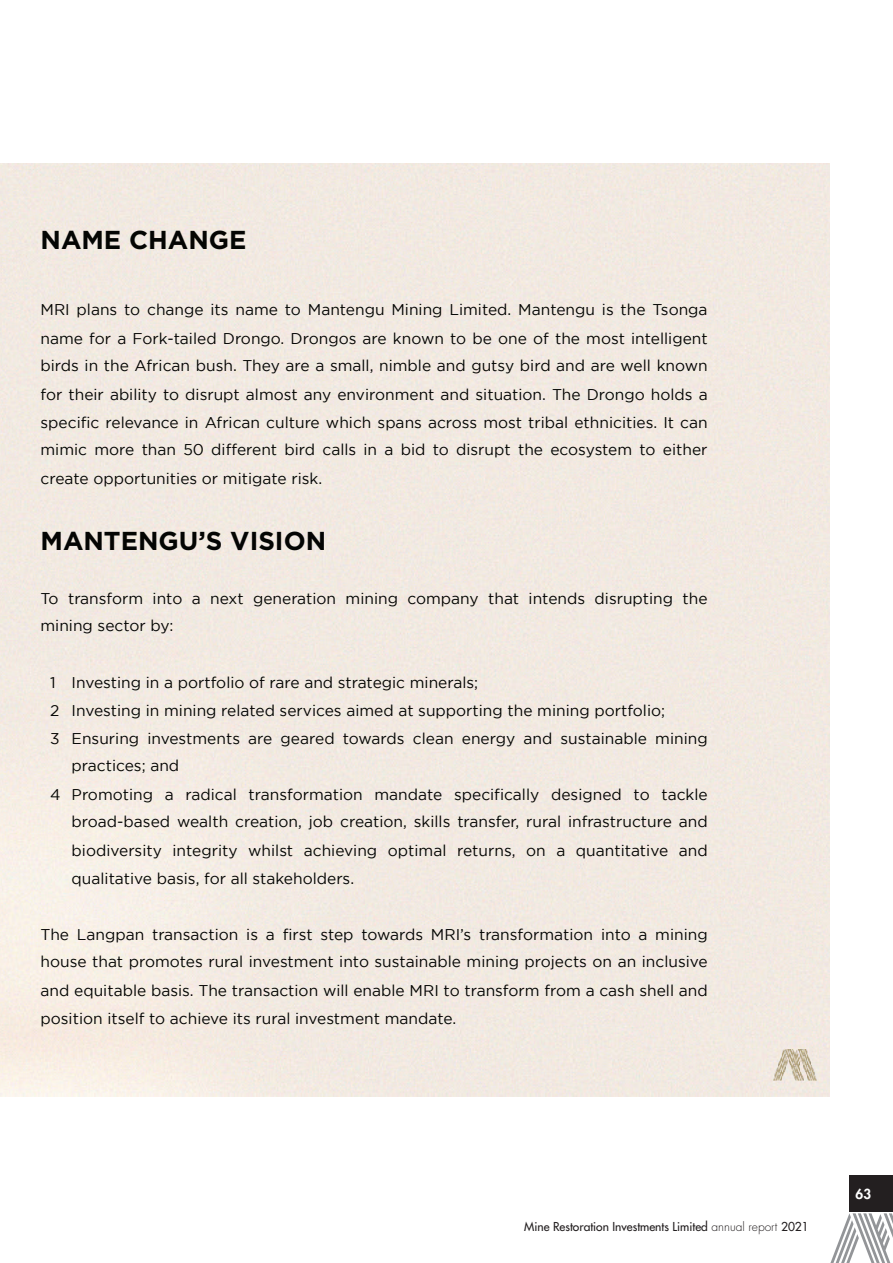
<style>
.page{position:relative;width:893px;height:1263px;background:#fff}
.page>*{position:absolute;margin:0;border:0;box-sizing:border-box;transform-origin:0 0}
.t1{font:700 25.95px "Gotham";color:#040503}
.t2{font:15.6px/28px "Gotham";color:#040503;text-align:justify}
.t3{font:800 13.5px "Futura Std";color:#fff}
.t4{font:500 12px "Futura Std";color:#231f20}
.s1{font-weight:300}
</style>
<div class="page">
<svg style="left:830px;top:1213px;width:63px;height:50px"></svg>
<div style="left:849px;top:1176px;width:44px;height:36px;background:#231f20"></div>
<div style="left:0;top:163px;width:829px;height:933px;background:#f2eae1"></div>
<img style="left:774px;top:1049px;width:42px;height:31px">
<h1 class="t1" style="left:41px;top:222px;width:207px">NAME CHANGE</h1>
<p class="t2" style="left:41px;top:295px;width:669px">MRI plans to change its name to Mantengu Mining Limited. Mantengu is the Tsonga name for a Fork-tailed Drongo. Drongos are known to be one of the most intelligent birds in the African bush. They are a small, nimble and gutsy bird and are well known for their ability to disrupt almost any environment and situation. The Drongo holds a specific relevance in African culture which spans across most tribal ethnicities. It can mimic more than 50 different bird calls in a bid to disrupt the ecosystem to either create opportunities or mitigate risk.</p>
<h1 class="t1" style="left:41px;top:524px;width:287px">MANTENGU’S VISION</h1>
<p class="t2" style="left:41px;top:584px;width:669px;line-height:27.6px">To transform into a next generation mining company that intends disrupting the mining sector by:</p>
<p class="t2" style="left:50px;top:668px;width:430px">1 Investing in a portfolio of rare and strategic minerals;</p>
<p class="t2" style="left:50px;top:696px;width:617px">2 Investing in mining related services aimed at supporting the mining portfolio;</p>
<p class="t2" style="left:50px;top:724px;width:659px">3 Ensuring investments are geared towards clean energy and sustainable mining</p>
<p class="t2" style="left:72px;top:751px;width:109px">practices; and</p>
<p class="t2" style="left:50px;top:780px;width:659px">4 Promoting a radical transformation mandate specifically designed to tackle</p>
<p class="t2" style="left:72px;top:808px;width:638px">broad-based wealth creation, job creation, skills transfer, rural infrastructure and</p>
<p class="t2" style="left:72px;top:836px;width:638px">biodiversity integrity whilst achieving optimal returns, on a quantitative and</p>
<p class="t2" style="left:72px;top:864px;width:284px">qualitative basis, for all stakeholders.</p>
<p class="t2" style="left:41px;top:920px;width:669px">The Langpan transaction is a first step towards MRI’s transformation into a mining house that promotes rural investment into sustainable mining projects on an inclusive and equitable basis. The transaction will enable MRI to transform from a cash shell and position itself to achieve its rural investment mandate.</p>
<p class="t4" style="left:524px;top:1219px;width:286px">Mine Restoration Investments Limited <span class="s1">annual report</span> 2021</p>
<p class="t3" style="left:856px;top:1185px;width:17px">63</p>
</div>
